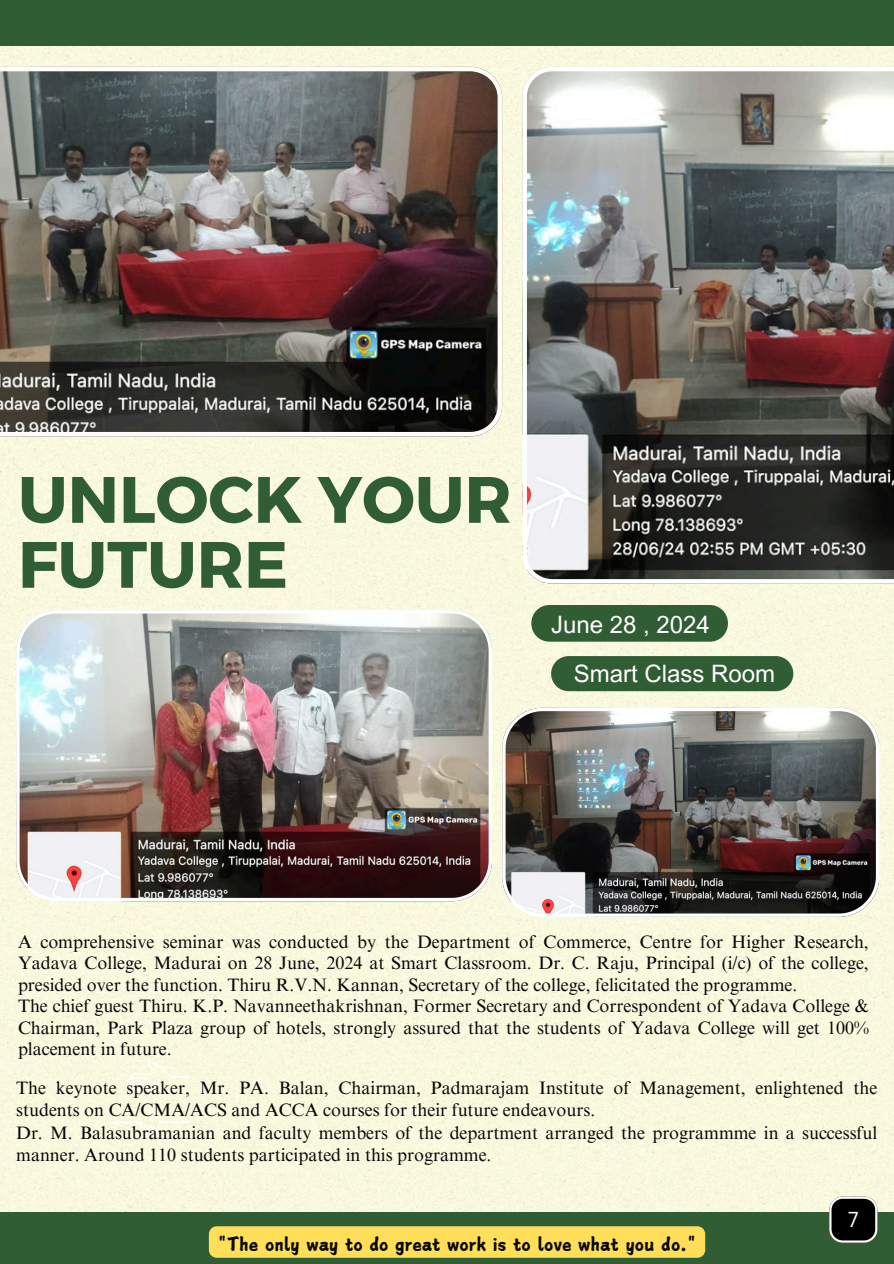
<style>
.page{position:relative;width:894px;height:1264px;background:#fff}
.page>*{position:absolute;margin:0;border:0;box-sizing:border-box;transform-origin:0 0}
.t1{font:700 65.4px/64.9px "Montserrat";color:#315d34}
.t2{font:24px "Arial MT Pro";color:#fff}
.t3{font:22.5px "Canva Travelers Dragon Latin";color:#070707}
.t4{font:21px "Canva Sans";color:#fff}
.t5{font:18px/21.3px "Times NRMT Pro";color:#070707;text-align:justify}
</style>
<div class="page">
<div style="left:0;top:45px;width:893px;height:1166px;background:#f9f9df"></div>
<img style="left:522px;top:67px;width:371px;height:516px">
<img style="left:0;top:67px;width:502px;height:369px">
<div style="left:531px;top:605px;width:196px;height:36px;background:#315d34"></div>
<div style="left:551px;top:656px;width:242px;height:35px;background:#315d34;border-radius:18px"></div>
<svg style="left:110px;top:1100px;width:80px;height:34px;background:#f9f8e0"></svg>
<svg style="left:128px;top:1060px;width:62px;height:34px;background:#f9f9e2"></svg>
<div style="left:0;top:0;width:893px;height:45px;background:#315d34"></div>
<div style="left:0;top:1211px;width:893px;height:52px;background:#315d34"></div>
<img style="left:16px;top:610px;width:476px;height:291px">
<img style="left:502px;top:707px;width:377px;height:209px">
<div style="left:209px;top:1226px;width:496px;height:31px;background:#ffde59"></div>
<svg style="left:829px;top:1196px;width:48px;height:46px;background:#31322f"></svg>
<p class="t1" style="left:18px;top:464px;width:495px">UNLOCK YOUR<br>FUTURE</p>
<h2 class="t2" style="left:551px;top:615px;width:160px">June 28 , 2024</h2>
<h2 class="t2" style="left:573px;top:664px;width:203px">Smart Class Room</h2>
<p class="t5" style="left:18px;top:933px;width:852px">A comprehensive seminar was conducted by the Department of Commerce, Centre for Higher Research, Yadava College, Madurai on 28 June, 2024 at Smart Classroom. Dr. C. Raju, Principal (i/c) of the college, presided over the function. Thiru R.V.N. Kannan, Secretary of the college, felicitated the programme.</p>
<p class="t5" style="left:18px;top:997px;width:852px">The chief guest Thiru. K.P. Navanneethakrishnan, Former Secretary and Correspondent of Yadava College &amp; Chairman, Park Plaza group of hotels, strongly assured that the students of Yadava College will get 100% placement in future.</p>
<p class="t5" style="left:16px;top:1078px;width:862px;line-height:22.5px">The keynote speaker, Mr. PA. Balan, Chairman, Padmarajam Institute of Management, enlightened the students on CA/CMA/ACS and ACCA courses for their future endeavours.</p>
<p class="t5" style="left:16px;top:1123px;width:862px;line-height:22.5px">Dr. M. Balasubramanian and faculty members of the department arranged the programmme in a successful manner. Around 110 students participated in this programme.</p>
<p class="t3" style="left:218px;top:1230px;width:479px">"The only way to do great work is to love what you do."</p>
<p class="t4" style="left:847px;top:1204px;width:12px">7</p>
</div>
